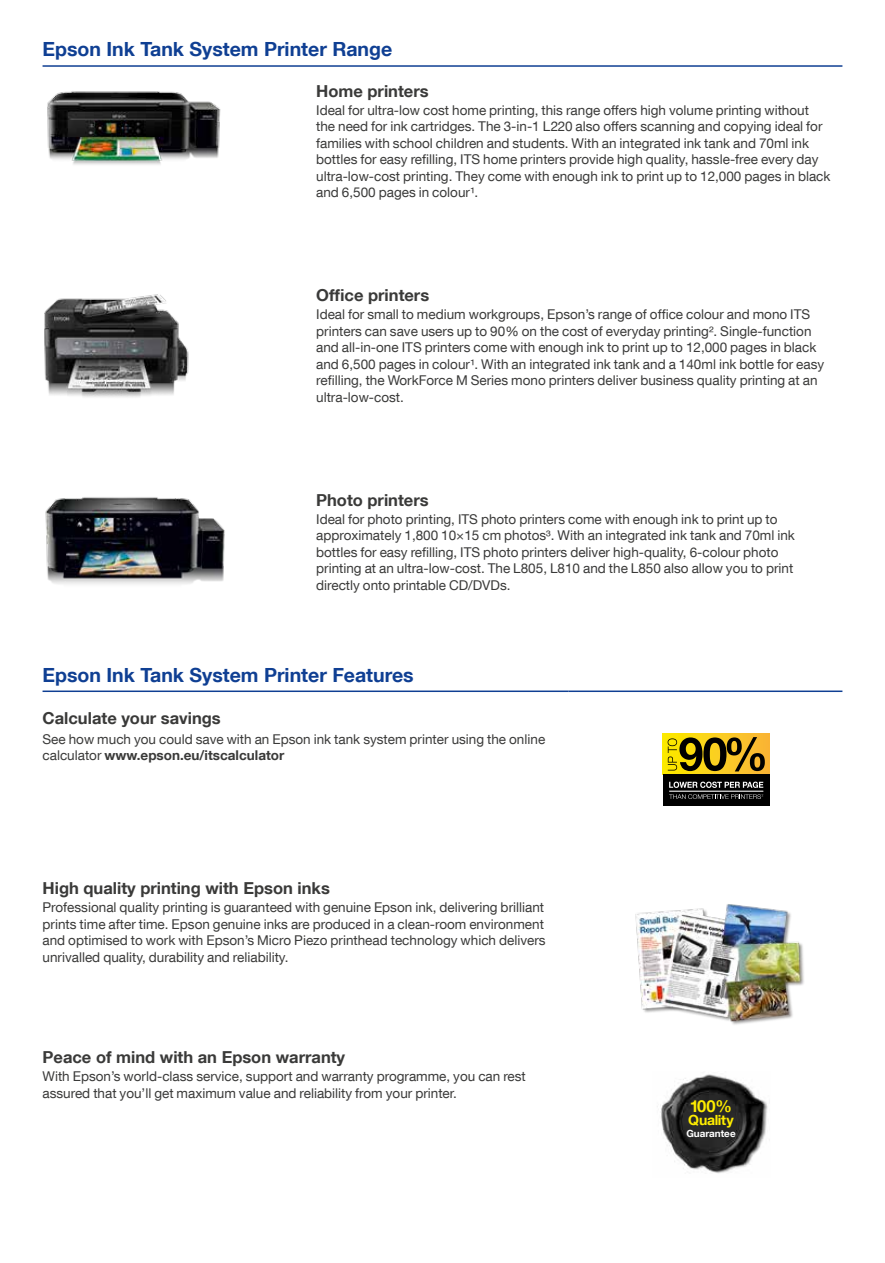
<style>
.page{position:relative;width:885px;height:1263px;background:#fff}
.page>*{position:absolute;margin:0;border:0;box-sizing:border-box;transform-origin:0 0}
.t1{font:700 19.5px "Helvetica Neue LT Com";color:#0f3f93}
.t2{font:700 16.5px "Helvetica Neue LT Com";color:#3a3a39}
.t3{font:700 16.5px "Helvetica Neue LT Com";color:#ffed00}
.t4{font:700 14.1px "Helvetica Neue LT Com";letter-spacing:-.02em;color:#ffed00}
.t5{font:13.5px/16.5px "Helvetica Neue LT Com";color:#3a3a39}
.t6{font:700 9.9px "Helvetica Neue LT Com";color:#fff}
.s1{font-weight:700}
</style>
<div class="page">
<img style="left:47px;top:91px;width:174px;height:74px">
<img style="left:44px;top:294px;width:145px;height:103px">
<img style="left:45px;top:497px;width:180px;height:87px">
<hr style="left:43px;top:690px;width:525px;height:2px;background:#0f3f93">
<hr style="left:568px;top:690px;width:22px;height:2px;background:#0f3f93">
<hr style="left:590px;top:690px;width:252px;height:2px;background:#0f3f93">
<div style="left:662px;top:734px;width:107px;height:41px;background:linear-gradient(to right,#feec00,#f7b23b)"></div>
<svg style="left:667px;top:737px;width:97px;height:34px;background:#8e750f"></svg>
<div style="left:662px;top:775px;width:107px;height:31px;background:#000"></div>
<svg style="left:669px;top:782px;width:94px;height:6px"></svg>
<hr style="left:669px;top:791px;width:94px;height:1px;background:#fff">
<svg style="left:669px;top:794px;width:94px;height:5px"></svg>
<img style="left:635px;top:904px;width:169px;height:121px">
<img style="left:657px;top:1074px;width:111px;height:100px">
<hr style="left:43px;top:65px;width:799px;height:2px;background:#0f3f93">
<h1 class="t1" style="left:43px;top:37px;width:351px">Epson Ink Tank System Printer Range</h1>
<p class="t2" style="left:316px;top:81px;width:114px">Home printers</p>
<p class="t5" style="left:316px;top:102px;width:516px">Ideal for ultra-low cost home printing, this range offers high volume printing without the need for ink cartridges. The 3-in-1 L220 also offers scanning and copying ideal for families with school children and students. With an integrated ink tank and 70ml ink bottles for easy refilling, ITS home printers provide high quality, hassle-free every day ultra-low-cost printing. They come with enough ink to print up to 12,000 pages in black and 6,500 pages in colour¹.</p>
<p class="t2" style="left:316px;top:285px;width:115px">Office printers</p>
<p class="t5" style="left:316px;top:306px;width:509px">Ideal for small to medium workgroups, Epson’s range of office colour and mono ITS printers can save users up to 90% on the cost of everyday printing². Single-function and all-in-one ITS printers come with enough ink to print up to 12,000 pages in black and 6,500 pages in colour¹. With an integrated ink tank and a 140ml ink bottle for easy refilling, the WorkForce M Series mono printers deliver business quality printing at an ultra-low-cost.</p>
<p class="t2" style="left:316px;top:489px;width:114px">Photo printers</p>
<p class="t5" style="left:316px;top:510px;width:480px">Ideal for photo printing, ITS photo printers come with enough ink to print up to approximately 1,800 10×15 cm photos³. With an integrated ink tank and 70ml ink bottles for easy refilling, ITS photo printers deliver high-quality, 6-colour photo printing at an ultra-low-cost. The L805, L810 and the L850 also allow you to print directly onto printable CD/DVDs.</p>
<h1 class="t1" style="left:43px;top:662px;width:372px">Epson Ink Tank System Printer Features</h1>
<p class="t2" style="left:43px;top:708px;width:180px">Calculate your savings</p>
<p class="t5" style="left:43px;top:730px;width:504px">See how much you could save with an Epson ink tank system printer using the online calculator <span class="s1">www.epson.eu/itscalculator</span></p>
<p class="t2" style="left:43px;top:878px;width:289px">High quality printing with Epson inks</p>
<p class="t5" style="left:43px;top:899px;width:504px">Professional quality printing is guaranteed with genuine Epson ink, delivering brilliant prints time after time. Epson genuine inks are produced in a clean-room environment and optimised to work with Epson’s Micro Piezo printhead technology which delivers unrivalled quality, durability and reliability.</p>
<p class="t2" style="left:43px;top:1047px;width:304px">Peace of mind with an Epson warranty</p>
<p class="t5" style="left:43px;top:1068px;width:485px">With Epson’s world-class service, support and warranty programme, you can rest assured that you’ll get maximum value and reliability from your printer.</p>
<p class="t3" style="left:689px;top:1095px;width:44px">100%</p>
<p class="t4" style="left:688px;top:1111px;width:47px">Quality</p>
<p class="t6" style="left:686px;top:1127px;width:51px">Guarantee</p>
</div>
